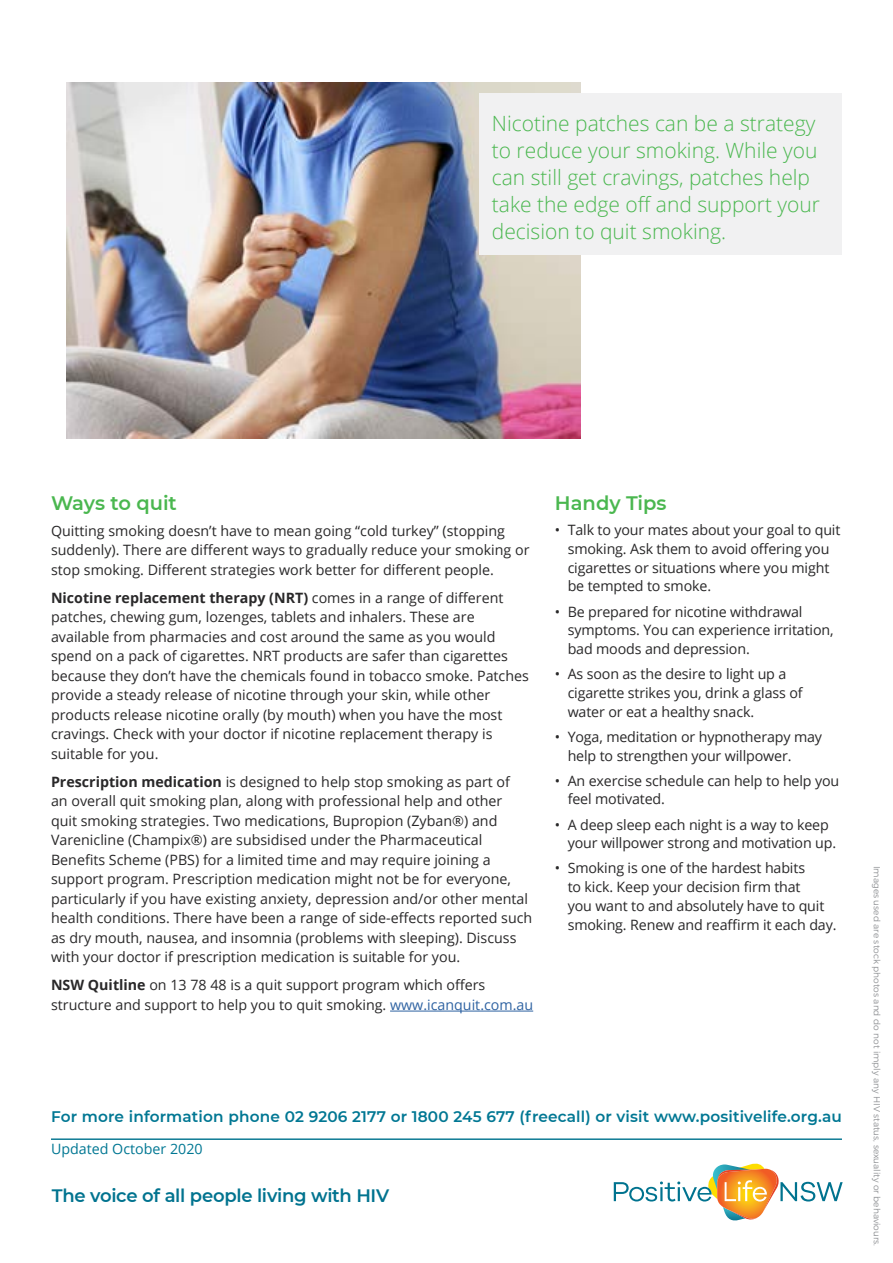
<style>
.page{position:relative;width:893px;height:1263px;background:#fff}
.page>*{position:absolute;margin:0;border:0;box-sizing:border-box;transform-origin:0 0}
.t1{font:300 21px/27px "Open Sans";color:#4ab74f}
.t2{font:600 19.5px "Montserrat";color:#4ab74f}
.t3{font:600 18px "Montserrat";letter-spacing:-.02em;color:#00738f}
.t4{font:600 15.3px "Montserrat";letter-spacing:.01em;color:#007793}
.t5{font:14.25px/19.5px "Open Sans";color:#292829}
.t6{font:14.25px "Open Sans";color:#007793}
.t7{font:300 9px "Montserrat";color:#939598}
.s1{font-weight:700}
.s2{color:#2f63a2}
</style>
<div class="page">
<svg style="left:614px;top:1163px;width:229px;height:58px"></svg>
<hr style="left:51px;top:1139px;width:791px;height:1px;background:#00738f">
<hr style="left:390px;top:1011px;width:143px;height:1px;background:#2f63a2">
<img style="left:67px;top:83px;width:513px;height:355px">
<div style="left:479px;top:94px;width:363px;height:161px;background:#f1f1f2"></div>
<h1 class="t1" style="left:492px;top:109px;width:330px">Nicotine patches can be a strategy to reduce your smoking. While you can still get cravings, patches help take the edge off and support your decision to quit smoking.</h1>
<h2 class="t2" style="left:51px;top:489px;width:127px">Ways to quit</h2>
<p class="t5" style="left:51px;top:521px;width:480px">Quitting smoking doesn’t have to mean going “cold turkey” (stopping suddenly). There are different ways to gradually reduce your smoking or stop smoking. Different strategies work better for different people.</p>
<p class="t5" style="left:51px;top:588px;width:479px"><span class="s1">Nicotine replacement therapy (NRT)</span> comes in a range of different patches, chewing gum, lozenges, tablets and inhalers. These are available from pharmacies and cost around the same as you would spend on a pack of cigarettes. NRT products are safer than cigarettes because they don’t have the chemicals found in tobacco smoke. Patches provide a steady release of nicotine through your skin, while other products release nicotine orally (by mouth) when you have the most cravings. Check with your doctor if nicotine replacement therapy is suitable for you.</p>
<p class="t5" style="left:51px;top:772px;width:483px"><span class="s1">Prescription medication</span> is designed to help stop smoking as part of<br>an overall quit smoking plan, along with professional help and other<br>quit smoking strategies. Two medications, Bupropion (Zyban®) and Varenicline (Champix®) are subsidised under the Pharmaceutical Benefits Scheme (PBS) for a limited time and may require joining a support program. Prescription medication might not be for everyone, particularly if you have existing anxiety, depression and/or other mental health conditions. There have been a range of side-effects reported such as dry mouth, nausea, and insomnia (problems with sleeping). Discuss with your doctor if prescription medication is suitable for you.</p>
<p class="t5" style="left:51px;top:975px;width:484px"><span class="s1">NSW Quitline</span> on 13 78 48 is a quit support program which offers structure and support to help you to quit smoking. <span class="s2">www.icanquit.com.au</span></p>
<h2 class="t2" style="left:555px;top:489px;width:113px">Handy Tips</h2>
<p class="t5" style="left:568px;top:520px;width:274px;line-height:18.8px;text-indent:-13px">• Talk to your mates about your goal to quit smoking. Ask them to avoid offering you cigarettes or situations where you might be tempted to smoke.</p>
<p class="t5" style="left:568px;top:602px;width:267px;line-height:18.8px;text-indent:-13px">• Be prepared for nicotine withdrawal symptoms. You can experience irritation, bad moods and depression.</p>
<p class="t5" style="left:568px;top:664px;width:237px;line-height:18.8px;text-indent:-13px">• As soon as the desire to light up a cigarette strikes you, drink a glass of water or eat a healthy snack.</p>
<p class="t5" style="left:568px;top:727px;width:256px;line-height:18.8px;text-indent:-13px">• Yoga, meditation or hypnotherapy may help to strengthen your willpower.</p>
<p class="t5" style="left:568px;top:771px;width:273px;line-height:18.8px;text-indent:-13px">• An exercise schedule can help to help you feel motivated.</p>
<p class="t5" style="left:568px;top:815px;width:270px;line-height:18.8px;text-indent:-13px">• A deep sleep each night is a way to keep your willpower strong and motivation up.</p>
<p class="t5" style="left:568px;top:858px;width:270px;line-height:18.8px;text-indent:-13px">• Smoking is one of the hardest habits<br>to kick. Keep your decision firm that<br>you want to and absolutely have to quit smoking. Renew and reaffirm it each day.</p>
<p class="t4" style="left:51px;top:1105px;width:792px">For more information phone 02 9206 2177 or 1800 245 677 (freecall) or visit www.positivelife.org.au</p>
<p class="t6" style="left:51px;top:1139px;width:153px">Updated October 2020</p>
<p class="t3" style="left:52px;top:1182px;width:339px">The voice of all people living with HIV</p>
<p class="t7" style="left:883px;top:865px;width:382px;rotate:90deg">Images used are stock photos and do not imply any HIV status, sexuality or behaviours.</p>
</div>
